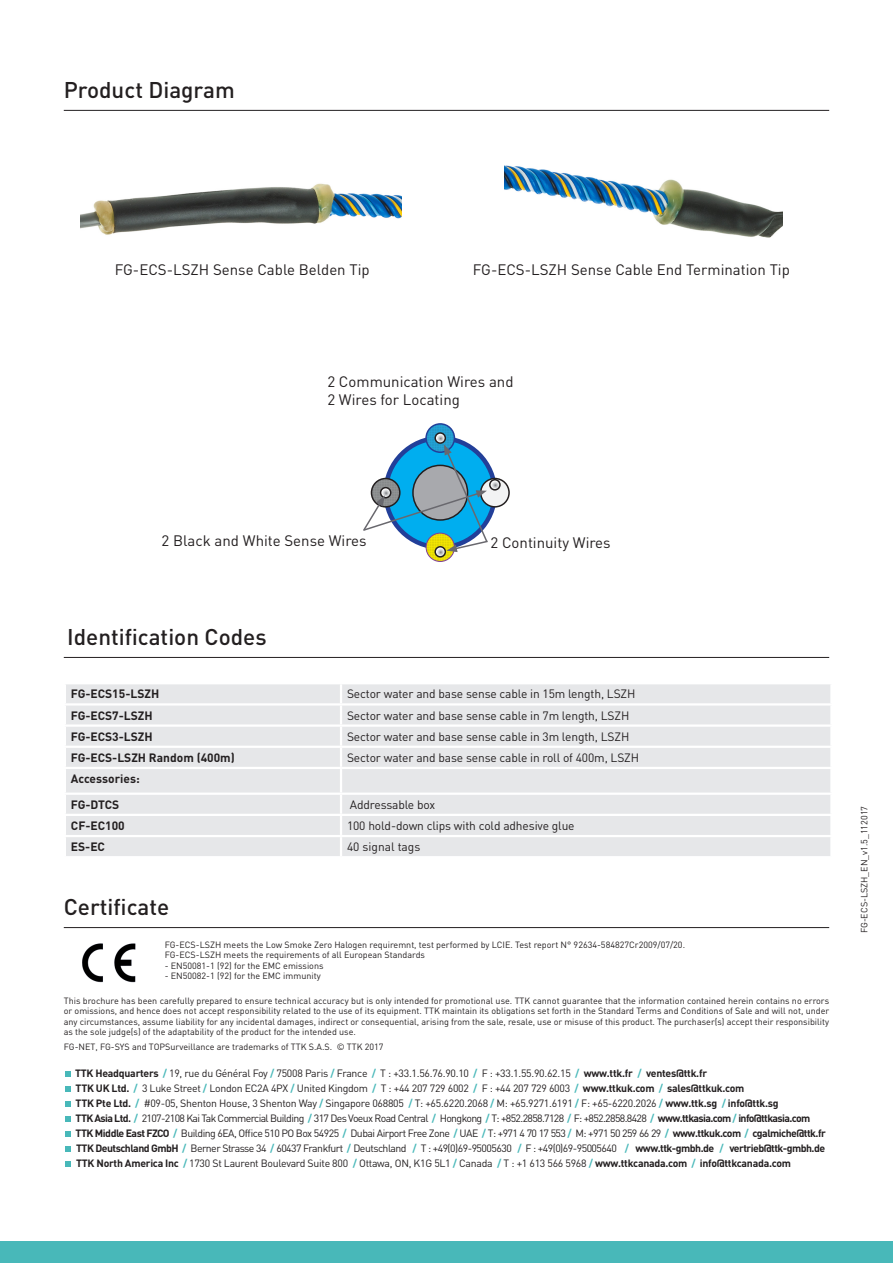
<style>
.page{position:relative;width:893px;height:1263px;background:#fff}
.page>*{position:absolute;margin:0;border:0;box-sizing:border-box;transform-origin:0 0}
.t1{font:500 22.5px "DINOT";color:#231f20}
.t2{font:15px "DINOT";color:#231f20}
.t3{font:12px "DINOT";letter-spacing:-.01em;color:#231f20}
.t4{font:700 12px "DINOT";color:#231f20}
.t5{font:10.5px "DINOT";letter-spacing:-.025em;color:#231f20}
.t6{font:10.5px "DINOT";letter-spacing:-.05em;color:#231f20}
.t7{font:9px/10.5px "DINOT";color:#231f20;text-align:justify}
.s1{font-weight:700}
.s2{font-weight:700;color:#48b8b9}
</style>
<div class="page">
<div style="left:0;top:1242px;width:893px;height:21px;background:#48b8b9"></div>
<div style="left:66px;top:684px;width:764px;height:172px;background:#e6e7e9"></div>
<hr style="left:64px;top:703px;width:277px;height:2px;background:#fff">
<hr style="left:341px;top:703px;width:492px;height:2px;background:#fff">
<hr style="left:64px;top:724px;width:277px;height:3px;background:#fff">
<hr style="left:341px;top:724px;width:492px;height:3px;background:#fff">
<hr style="left:64px;top:746px;width:277px;height:2px;background:#fff">
<hr style="left:341px;top:746px;width:492px;height:2px;background:#fff">
<svg style="left:340px;top:684px;width:2px;height:83px"></svg>
<hr style="left:64px;top:767px;width:277px;height:2px;background:#fff">
<hr style="left:341px;top:767px;width:492px;height:2px;background:#fff">
<hr style="left:340px;top:769px;width:2px;height:23px;background:#fff">
<hr style="left:64px;top:792px;width:277px;height:3px;background:#fff">
<hr style="left:341px;top:792px;width:492px;height:3px;background:#fff">
<hr style="left:64px;top:814px;width:277px;height:2px;background:#fff">
<hr style="left:341px;top:814px;width:492px;height:2px;background:#fff">
<hr style="left:64px;top:835px;width:277px;height:2px;background:#fff">
<hr style="left:341px;top:835px;width:492px;height:2px;background:#fff">
<svg style="left:340px;top:795px;width:2px;height:61px"></svg>
<hr style="left:64px;top:657px;width:765px;height:1px;background:#231f20">
<svg style="left:426px;top:424px;width:28px;height:28px"></svg>
<div style="left:425px;top:423px;width:30px;height:30px;border:1px solid #223f99;border-radius:50%"></div>
<div style="left:434px;top:432px;width:12px;height:12px;border:1px solid #231f20;border-radius:50%"></div>
<svg style="left:426px;top:533px;width:28px;height:28px"></svg>
<div style="left:426px;top:533px;width:29px;height:29px;border:1px solid #7e3e98;border-radius:50%"></div>
<div style="left:434px;top:546px;width:12px;height:12px;border:1px solid #231f20;border-radius:50%"></div>
<svg style="left:481px;top:478px;width:28px;height:29px"></svg>
<div style="left:480px;top:478px;width:30px;height:30px;border:1px solid #231f20;border-radius:50%"></div>
<div style="left:489px;top:479px;width:12px;height:12px;border:1px solid #231f20;border-radius:50%"></div>
<hr style="left:64px;top:110px;width:765px;height:1px;background:#231f20">
<hr style="left:64px;top:927px;width:765px;height:1px;background:#231f20">
<img style="left:82px;top:943px;width:54px;height:40px">
<svg style="left:363px;top:433px;width:137px;height:124px"></svg>
<img style="left:505px;top:165px;width:277px;height:73px">
<img style="left:81px;top:183px;width:321px;height:52px">
<svg style="left:65px;top:1071px;width:6px;height:6px"></svg>
<svg style="left:65px;top:1086px;width:6px;height:6px"></svg>
<svg style="left:65px;top:1101px;width:6px;height:6px"></svg>
<svg style="left:65px;top:1116px;width:6px;height:6px"></svg>
<svg style="left:65px;top:1131px;width:6px;height:6px"></svg>
<svg style="left:65px;top:1146px;width:6px;height:6px"></svg>
<svg style="left:65px;top:1161px;width:6px;height:6px"></svg>
<p class="t1" style="left:64px;top:74px;width:173px">Product Diagram</p>
<p class="t2" style="left:115px;top:259px;width:256px">FG-ECS-LSZH Sense Cable Belden Tip</p>
<p class="t2" style="left:473px;top:259px;width:319px">FG-ECS-LSZH Sense Cable End Termination Tip</p>
<p class="t2" style="left:327px;top:371px;width:188px">2 Communication Wires and</p>
<p class="t2" style="left:327px;top:389px;width:134px">2 Wires for Locating</p>
<p class="t2" style="left:162px;top:531px;width:206px">2 Black and White Sense Wires</p>
<p class="t2" style="left:490px;top:532px;width:122px">2 Continuity Wires</p>
<p class="t1" style="left:67px;top:621px;width:201px">Identification Codes</p>
<p class="t4" style="left:71px;top:686px;width:90px">FG-ECS15-LSZH</p>
<p class="t3" style="left:347px;top:686px;width:290px">Sector water and base sense cable in 15m length, LSZH</p>
<p class="t4" style="left:71px;top:707px;width:83px">FG-ECS7-LSZH</p>
<p class="t3" style="left:347px;top:707px;width:284px">Sector water and base sense cable in 7m length, LSZH</p>
<p class="t4" style="left:71px;top:728px;width:83px">FG-ECS3-LSZH</p>
<p class="t3" style="left:347px;top:728px;width:284px">Sector water and base sense cable in 3m length, LSZH</p>
<p class="t4" style="left:71px;top:749px;width:165px">FG-ECS-LSZH Random (400m)</p>
<p class="t3" style="left:347px;top:749px;width:294px">Sector water and base sense cable in roll of 400m, LSZH</p>
<p class="t4" style="left:71px;top:771px;width:70px">Accessories:</p>
<p class="t4" style="left:71px;top:796px;width:50px">FG-DTCS</p>
<p class="t3" style="left:350px;top:796px;width:87px">Addressable box</p>
<p class="t4" style="left:71px;top:817px;width:55px">CF-EC100</p>
<p class="t3" style="left:347px;top:817px;width:229px">100 hold-down clips with cold adhesive glue</p>
<p class="t4" style="left:71px;top:839px;width:36px">ES-EC</p>
<p class="t3" style="left:347px;top:839px;width:75px">40 signal tags</p>
<p class="t1" style="left:64px;top:891px;width:107px">Certificate</p>
<p class="t7" style="left:165px;top:939px;width:522px">FG-ECS-LSZH meets the Low Smoke Zero Halogen requiremnt, test performed by LCIE. Test report N° 92634-584827Cr2009/07/20.</p>
<p class="t7" style="left:165px;top:949px;width:262px">FG-ECS-LSZH meets the requirements of all European Standards</p>
<p class="t7" style="left:165px;top:960px;width:160px">- EN50081-1 (92) for the EMC emissions</p>
<p class="t7" style="left:165px;top:970px;width:158px">- EN50082-1 (92) for the EMC immunity</p>
<p class="t7" style="left:64px;top:995px;width:767px">This brochure has been carefully prepared to ensure technical accuracy but is only intended for promotional use. TTK cannot guarantee that the information contained herein contains no errors or omissions, and hence does not accept responsibility related to the use of its equipment. TTK maintain its obligations set forth in the Standard Terms and Conditions of Sale and will not, under any circumstances, assume liability for any incidental damages, indirect or consequential, arising from the sale, resale, use or misuse of this product. The purchaser(s) accept their responsibility as the sole judge(s) of the adaptability of the product for the intended use.</p>
<p class="t7" style="left:64px;top:1041px;width:321px">FG-NET, FG-SYS and TOPSurveillance are trademarks of TTK S.A.S. © TTK 2017</p>
<p class="t5" style="left:75px;top:1066px;width:633px"><span class="s1">TTK Headquarters</span> <span class="s2">/</span> 19, rue du Général Foy <span class="s2">/</span> 75008 Paris <span class="s2">/</span> France <span class="s2">/</span> T : +33.1.56.76.90.10 <span class="s2">/</span> F : +33.1.55.90.62.15 <span class="s2">/</span> <span class="s1">www.ttk.fr</span> <span class="s2">/</span> <span class="s1">ventes@ttk.fr</span></p>
<p class="t5" style="left:76px;top:1081px;width:670px"><span class="s1">TTK UK Ltd.</span> <span class="s2">/</span> 3 Luke Street <span class="s2">/</span> London EC2A 4PX <span class="s2">/</span> United Kingdom <span class="s2">/</span> T : +44 207 729 6002 <span class="s2">/</span> F : +44 207 729 6003 <span class="s2">/</span> <span class="s1">www.ttkuk.com</span> <span class="s2">/</span> <span class="s1">sales@ttkuk.com</span></p>
<p class="t5" style="left:76px;top:1096px;width:704px"><span class="s1">TTK Pte Ltd.</span> <span class="s2">/</span> #09-05, Shenton House, 3 Shenton Way <span class="s2">/</span> Singapore 068805 <span class="s2">/</span> T: +65.6220.2068 <span class="s2">/</span> M: +65.9271.6191 <span class="s2">/</span> F: +65-6220.2026 <span class="s2">/</span> <span class="s1">www.ttk.sg</span> <span class="s2">/</span> <span class="s1">info@ttk.sg</span></p>
<p class="t6" style="left:76px;top:1111px;width:736px"><span class="s1">TTK Asia Ltd.</span> <span class="s2">/</span> 2107-2108 Kai Tak Commercial Building <span class="s2">/</span> 317 Des Voeux Road Central <span class="s2">/</span> Hongkong <span class="s2">/</span> T: +852.2858.7128 <span class="s2">/</span> F: +852.2858.8428 <span class="s2">/</span> <span class="s1">www.ttkasia.com</span> <span class="s2">/</span> <span class="s1">info@ttkasia.com</span></p>
<p class="t6" style="left:76px;top:1126px;width:752px"><span class="s1">TTK Middle East FZCO</span> <span class="s2">/</span> Building 6EA, Office 510 PO Box 54925 <span class="s2">/</span> Dubai Airport Free Zone <span class="s2">/</span> UAE <span class="s2">/</span> T: +971 4 70 17 553 <span class="s2">/</span> M: +971 50 259 66 29 <span class="s2">/</span> <span class="s1">www.ttkuk.com</span> <span class="s2">/</span> <span class="s1">cgalmiche@ttk.fr</span></p>
<p class="t6" style="left:76px;top:1141px;width:750px"><span class="s1">TTK Deutschland GmbH</span> <span class="s2">/</span> Berner Strasse 34 <span class="s2">/</span> 60437 Frankfurt <span class="s2">/</span> Deutschland <span class="s2">/</span> T : +49(0)69-95005630 <span class="s2">/</span> F : +49(0)69-95005640 <span class="s2">/</span> <span class="s1">www.ttk-gmbh.de</span> <span class="s2">/</span> <span class="s1">vertrieb@ttk-gmbh.de</span></p>
<p class="t5" style="left:76px;top:1156px;width:716px"><span class="s1">TTK North America Inc</span> <span class="s2">/</span> 1730 St Laurent Boulevard Suite 800 <span class="s2">/</span> Ottawa, ON, K1G 5L1 <span class="s2">/</span> Canada <span class="s2">/</span> T : +1 613 566 5968 <span class="s2">/</span> <span class="s1">www.ttkcanada.com</span> <span class="s2">/</span> <span class="s1">info@ttkcanada.com</span></p>
<p class="t7" style="left:859px;top:933px;width:129px;rotate:-90deg">FG-ECS-LSZH_EN_v1.5_112017</p>
</div>
